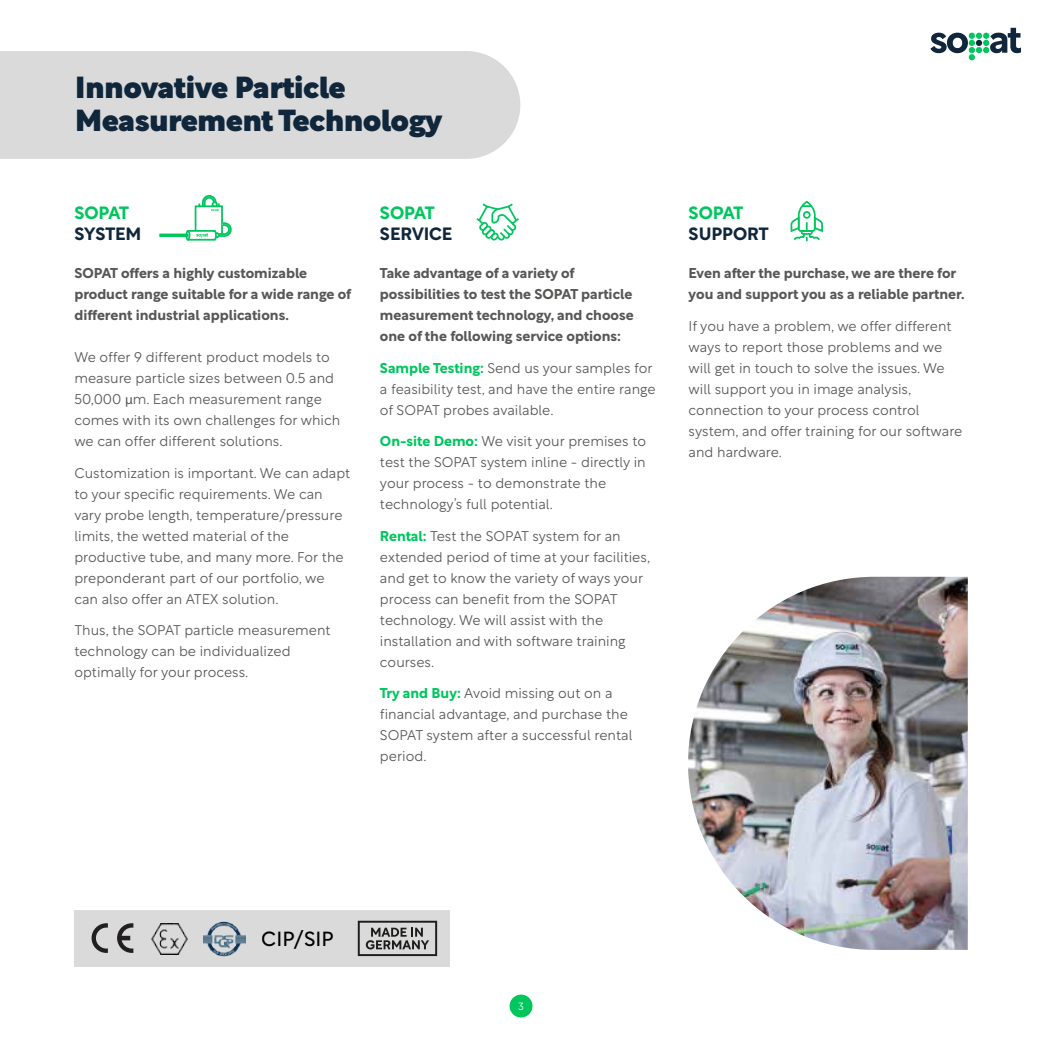
<style>
.page{position:relative;width:1042px;height:1042px;background:#fff}
.page>*{position:absolute;margin:0;border:0;box-sizing:border-box;transform-origin:0 0}
.t1{font:900 29.75px/33.2px "Rotunda";color:#10263b}
.t2{font:20.3px "Rotunda";color:#000}
.t3{font:700 17.5px "Rotunda";color:#10263b}
.t4{font:700 17.5px "Rotunda";letter-spacing:-.025em;color:#00c65e}
.t5{font:300 14px/21px "Rotunda";color:#575756}
.t6{font:700 14px/21px "Rotunda";color:#575756}
.t7{font:300 10.5px "Rotunda";color:#fff}
.s1{font-family:"Myriad Pro";font-weight:400}
.s2{font-weight:700;color:#00c65e}
</style>
<div class="page">
<div style="left:0;top:51px;width:520px;height:108px;background:#dbdada"></div>
<div style="left:74px;top:910px;width:375px;height:56px;background:#dbdada"></div>
<svg style="left:358px;top:921px;width:79px;height:35px"></svg>
<svg style="left:476px;top:203px;width:43px;height:38px"></svg>
<svg style="left:790px;top:200px;width:33px;height:42px"></svg>
<div style="left:195px;top:205px;width:28px;height:31px;background:#fff;border:2px solid #00c65e"></div>
<svg style="left:198px;top:195px;width:22px;height:17px"></svg>
<svg style="left:159px;top:221px;width:73px;height:20px"></svg>
<img style="left:204px;top:921px;width:42px;height:36px">
<img style="left:688px;top:577px;width:280px;height:373px">
<div style="left:509px;top:994px;width:23px;height:23px;background:#00c65e;border-radius:50%"></div>
<svg style="left:930px;top:28px;width:91px;height:32px"></svg>
<img style="left:151px;top:923px;width:36px;height:31px">
<svg style="left:92px;top:923px;width:16px;height:30px"></svg>
<svg style="left:117px;top:923px;width:16px;height:30px"></svg>
<h1 class="t1" style="left:75px;top:68px;width:368px">Innovative Particle<br>Measurement Technology</h1>
<p class="t4" style="left:74px;top:198px;width:56px">SOPAT</p>
<p class="t3" style="left:74px;top:219px;width:69px">SYSTEM</p>
<p class="t6" style="left:74px;top:261px;width:278px">SOPAT offers a highly customizable product range suitable for a wide range of different industrial applications.</p>
<p class="t5" style="left:74px;top:345px;width:267px">We offer 9 different product models to measure particle sizes between 0.5 and 50,000 <span class="s1">μ</span>m. Each measurement range comes with its own challenges for which we can offer different solutions.</p>
<p class="t5" style="left:74px;top:461px;width:277px">Customization is important. We can adapt to your specific requirements. We can vary probe length, temperature/pressure limits, the wetted material of the productive tube, and many more. For the preponderant part of our portfolio, we can also offer an ATEX solution.</p>
<p class="t5" style="left:74px;top:618px;width:258px">Thus, the SOPAT particle measurement technology can be individualized optimally for your process.</p>
<p class="t4" style="left:380px;top:198px;width:56px">SOPAT</p>
<p class="t3" style="left:380px;top:219px;width:74px">SERVICE</p>
<p class="t6" style="left:380px;top:261px;width:255px">Take advantage of a variety of possibilities to test the SOPAT particle measurement technology, and choose one of the following service options:</p>
<p class="t5" style="left:380px;top:356px;width:277px"><span class="s2">Sample Testing:</span> Send us your samples for a feasibility test, and have the entire range of SOPAT probes available.</p>
<p class="t5" style="left:380px;top:429px;width:268px"><span class="s2">On-site Demo:</span> We visit your premises to test the SOPAT system inline - directly in your process - to demonstrate the technology’s full potential.</p>
<p class="t5" style="left:380px;top:524px;width:272px"><span class="s2">Rental:</span> Test the SOPAT system for an extended period of time at your facilities, and get to know the variety of ways your process can benefit from the SOPAT technology. We will assist with the installation and with software training courses.</p>
<p class="t5" style="left:380px;top:681px;width:254px"><span class="s2">Try and Buy:</span> Avoid missing out on a financial advantage, and purchase the<br>SOPAT system after a successful rental period.</p>
<p class="t4" style="left:688px;top:198px;width:56px">SOPAT</p>
<p class="t3" style="left:688px;top:219px;width:81px">SUPPORT</p>
<p class="t6" style="left:688px;top:261px;width:277px">Even after the purchase, we are there for you and support you as a reliable partner.</p>
<p class="t5" style="left:688px;top:314px;width:275px">If you have a problem, we offer different ways to report those problems and we will get in touch to solve the issues. We will support you in image analysis, connection to your process control system, and offer training for our software and hardware.</p>
<h2 class="t2" style="left:262px;top:922px;width:73px">CIP/SIP</h2>
<p class="t7" style="left:518px;top:998px;width:7px">3</p>
</div>
